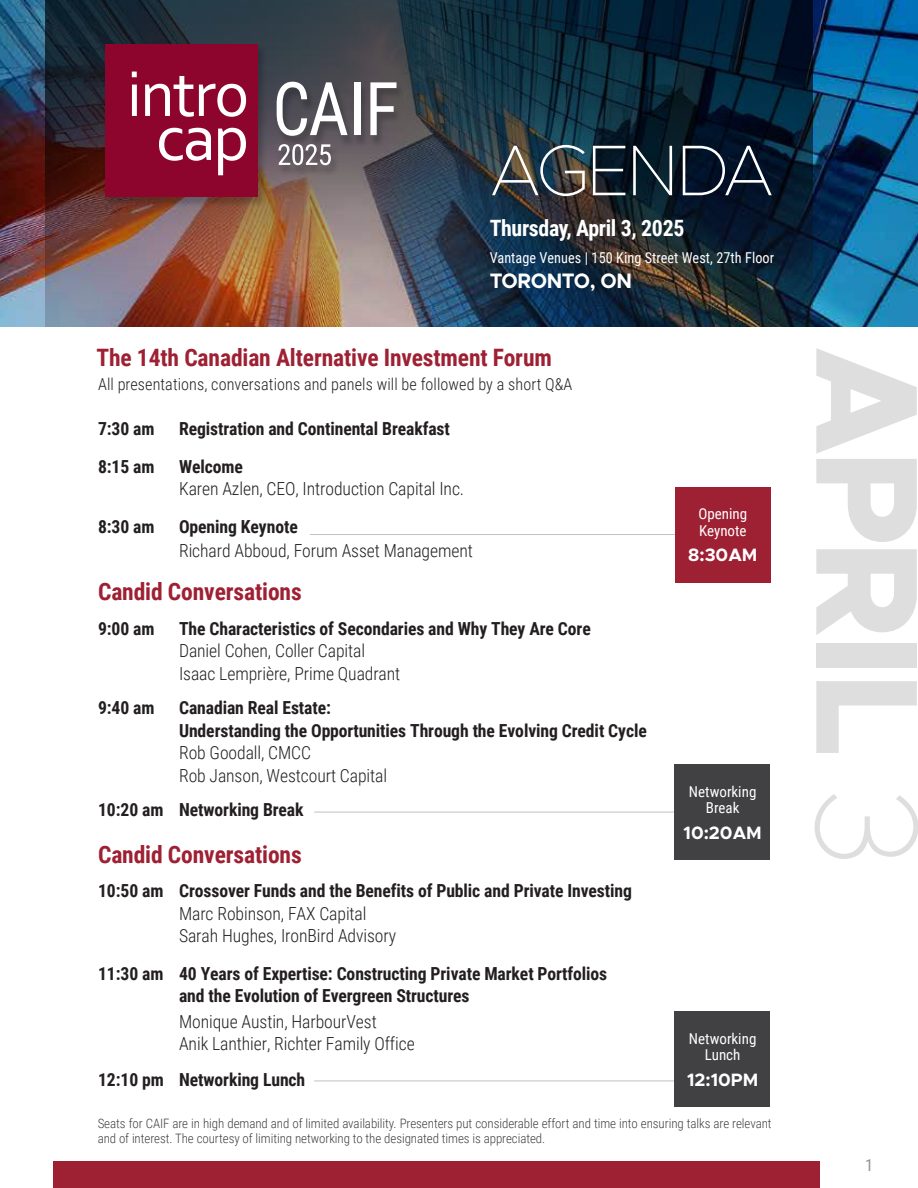
<style>
.page{position:relative;width:918px;height:1188px;background:#fff}
.page>*{position:absolute;margin:0;border:0;box-sizing:border-box;transform-origin:0 0}
.t1{font:100 72px "Metropolis";letter-spacing:-.04em;color:#fff}
.t2{font:700 24px "Roboto Condensed";letter-spacing:-.005em;color:#9e2033}
.t3{font:700 22.5px "Roboto Condensed";letter-spacing:-.015em;color:#fff}
.t4{font:700 21px "Metropolis";letter-spacing:-.02em;color:#fff;scale:.96 1}
.t5{font:700 18px/22.5px "Roboto Condensed";letter-spacing:-.005em;color:#231f20}
.t6{font:300 18px/22.5px "Roboto Condensed";letter-spacing:-.005em;color:#231f20}
.t7{font:700 18px "Metropolis";color:#fff}
.t8{font:300 16.5px "Roboto Condensed";letter-spacing:.005em;color:#231f20}
.t9{font:16.5px "Roboto Condensed";color:#939294}
.t10{font:15px/16.5px "Roboto Condensed";color:#fff;text-align:center}
.t11{font:15px "Roboto Condensed";color:#fff;scale:.95 1}
.t12{font:300 12.9px/15px "Roboto Condensed";letter-spacing:-.005em;color:#414042}
</style>
<div class="page">
<img style="left:0;top:0;width:918px;height:326px">
<img style="left:46px;top:0;width:766px;height:327px">
<svg style="left:816px;top:348px;width:101px;height:194px"></svg>
<svg style="left:816px;top:549px;width:101px;height:86px"></svg>
<div style="left:816px;top:643px;width:101px;height:25px;background:#dededf"></div>
<svg style="left:816px;top:681px;width:101px;height:72px"></svg>
<svg style="left:815px;top:794px;width:103px;height:65px"></svg>
<hr style="left:314px;top:812px;width:379px;height:1px;background:#414042">
<div style="left:675px;top:764px;width:95px;height:95px;background:#414042"></div>
<hr style="left:310px;top:534px;width:375px;height:1px;background:#414042">
<div style="left:675px;top:487px;width:95px;height:96px;background:#9e2033"></div>
<div style="left:54px;top:1161px;width:766px;height:27px;background:#9d2033"></div>
<hr style="left:314px;top:1081px;width:379px;height:1px;background:#414042">
<div style="left:675px;top:1011px;width:95px;height:96px;background:#414042"></div>
<img style="left:100px;top:43px;width:308px;height:168px">
<svg style="left:277px;top:82px;width:71px;height:54px"></svg>
<div style="left:354px;top:82px;width:6px;height:53px;background:#fff"></div>
<svg style="left:370px;top:82px;width:26px;height:53px"></svg>
<svg style="left:278px;top:144px;width:53px;height:21px"></svg>
<div style="left:105px;top:44px;width:153px;height:153px;background:#8d052c"></div>
<svg style="left:145px;top:76px;width:101px;height:41px"></svg>
<svg style="left:159px;top:128px;width:52px;height:33px"></svg>
<svg style="left:218px;top:128px;width:28px;height:47px"></svg>
<svg style="left:132px;top:72px;width:5px;height:44px"></svg>
<h1 class="t1" style="left:490px;top:126px;width:286px">AGENDA</h1>
<p class="t3" style="left:490px;top:212px;width:196px">Thursday, April 3, 2025</p>
<p class="t11" style="left:490px;top:247px;width:301px">Vantage Venues | 150 King Street West, 27th Floor</p>
<p class="t4" style="left:490px;top:268px;width:150px">TORONTO, ON</p>
<h2 class="t2" style="left:96px;top:340px;width:457px">The 14th Canadian Alternative Investment Forum</h2>
<p class="t8" style="left:98px;top:372px;width:476px">All presentations, conversations and panels will be followed by a short Q&amp;A</p>
<p class="t5" style="left:98px;top:417px;width:58px">7:30 am</p>
<p class="t5" style="left:179px;top:417px;width:272px">Registration and Continental Breakfast</p>
<p class="t5" style="left:98px;top:454px;width:58px">8:15 am</p>
<p class="t5" style="left:179px;top:454px;width:66px">Welcome</p>
<p class="t6" style="left:179px;top:477px;width:287px">Karen Azlen, CEO, Introduction Capital Inc.</p>
<p class="t5" style="left:98px;top:514px;width:58px">8:30 am</p>
<p class="t5" style="left:179px;top:514px;width:120px">Opening Keynote</p>
<p class="t6" style="left:179px;top:538px;width:295px">Richard Abboud, Forum Asset Management</p>
<h2 class="t2" style="left:98px;top:575px;width:205px">Candid Conversations</h2>
<p class="t5" style="left:98px;top:616px;width:58px">9:00 am</p>
<p class="t5" style="left:179px;top:616px;width:413px">The Characteristics of Secondaries and Why They Are Core</p>
<p class="t6" style="left:179px;top:639px;width:223px">Daniel Cohen, Coller Capital<br>Isaac Lemprière, Prime Quadrant</p>
<p class="t5" style="left:98px;top:696px;width:58px">9:40 am</p>
<p class="t5" style="left:179px;top:696px;width:469px">Canadian Real Estate:<br>Understanding the Opportunities Through the Evolving Credit Cycle</p>
<p class="t6" style="left:179px;top:741px;width:209px">Rob Goodall, CMCC<br>Rob Janson, Westcourt Capital</p>
<p class="t5" style="left:98px;top:798px;width:207px">10:20 am Networking Break</p>
<h2 class="t2" style="left:98px;top:837px;width:205px">Candid Conversations</h2>
<p class="t5" style="left:98px;top:879px;width:535px">10:50 am Crossover Funds and the Benefits of Public and Private Investing</p>
<p class="t6" style="left:179px;top:901px;width:219px">Marc Robinson, FAX Capital<br>Sarah Hughes, IronBird Advisory</p>
<p class="t5" style="left:179px;top:961px;width:430px;text-indent:-81px">11:30 am 40 Years of Expertise: Constructing Private Market Portfolios and the Evolution of Evergreen Structures</p>
<p class="t6" style="left:179px;top:1009px;width:237px">Monique Austin, HarbourVest<br>Anik Lanthier, Richter Family Office</p>
<p class="t5" style="left:98px;top:1068px;width:209px">12:10 pm Networking Lunch</p>
<p class="t10" style="left:698px;top:505px;width:50px;text-align:left">Opening<br>Keynote</p>
<p class="t7" style="left:688px;top:544px;width:71px">8:30AM</p>
<p class="t10" style="left:689px;top:782px;width:69px">Networking<br>Break</p>
<p class="t7" style="left:684px;top:821px;width:80px">10:20AM</p>
<p class="t10" style="left:689px;top:1030px;width:69px">Networking<br>Lunch</p>
<p class="t7" style="left:687px;top:1068px;width:73px">12:10PM</p>
<p class="t12" style="left:98px;top:1115px;width:675px">Seats for CAIF are in high demand and of limited availability. Presenters put considerable effort and time into ensuring talks are relevant and of interest. The courtesy of limiting networking to the designated times is appreciated.</p>
<p class="t9" style="left:865px;top:1154px;width:10px">1</p>
</div>
